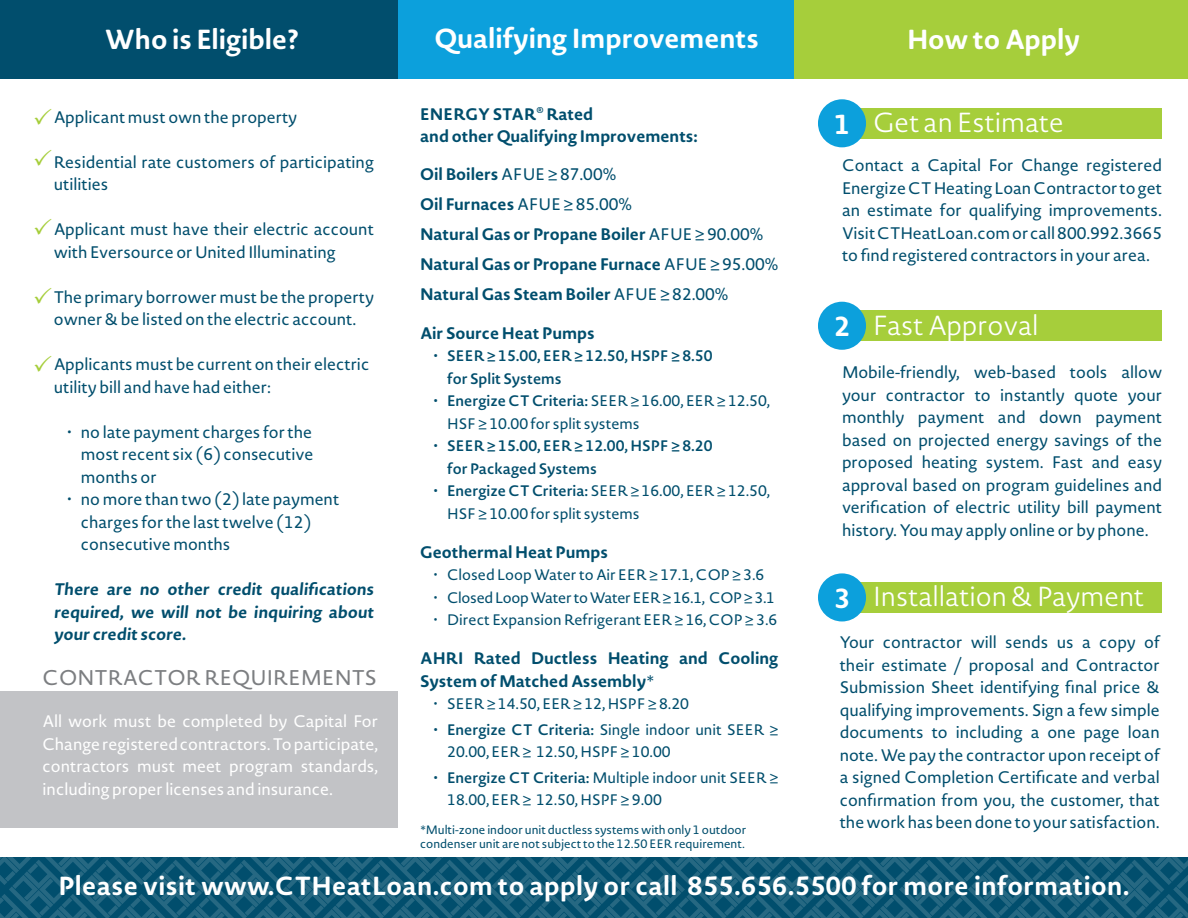
<style>
.page{position:relative;width:1188px;height:918px;background:#fff}
.page>*{position:absolute;margin:0;border:0;box-sizing:border-box;transform-origin:0 0}
.t1{font:700 27.15px "Novel Sans Rd Pro";color:#fff}
.t2{font:300 27.15px "Novel Sans Rd Pro";color:#fff}
.t3{font:700 25.8px "Novel Sans Rd Pro";letter-spacing:.015em;color:#fff}
.Paragraph_Style_1{font:21px "Novel Sans Rd Pro";color:#7c7e81}
.Paragraph_Style_1-2{font:16.5px/22.5px "Novel Sans Rd Pro";color:#014e6d}
.Paragraph_Style_1-3{font:700 16.5px/22.5px "Novel Sans Rd Pro";color:#014e6d}
.Paragraph_Style_1-4{font:16.5px/22.5px "Novel Sans Rd Pro";color:#fff;text-align:justify}
.t4{font:15px/22.5px "Novel Sans Rd Pro";color:#014e6d}
.t5{font:600 15px/22.5px "Novel Sans Rd Pro";color:#014e6d}
.t6{font:15px "Novel Sans Rd Pro";letter-spacing:-.02em;color:#014e6d}
.Paragraph_Style_1-5{font:12px "Novel Sans Rd Pro";color:#014e6d}
.s1{font-weight:700}
.s2{font-weight:400}
.s3{font-weight:600}
</style>
<div class="page">
<div style="left:398px;top:0;width:397px;height:79px;background:#0ca0dc"></div>
<div style="left:0;top:0;width:397px;height:79px;background:#014e6d"></div>
<div style="left:0;top:691px;width:397px;height:136px;background:#c2c3c6"></div>
<div style="left:837px;top:108px;width:325px;height:30px;background:#a6ce3b"></div>
<div style="left:795px;top:0;width:393px;height:78px;background:#a6ce3b"></div>
<div style="left:818px;top:99px;width:48px;height:48px;background:#0ca0dc;border-radius:50%"></div>
<div style="left:837px;top:311px;width:325px;height:30px;background:#a6ce3b"></div>
<div style="left:818px;top:302px;width:48px;height:48px;background:#0ca0dc;border-radius:50%"></div>
<div style="left:837px;top:582px;width:325px;height:31px;background:#a6ce3b"></div>
<div style="left:818px;top:573px;width:48px;height:48px;background:#0ca0dc;border-radius:50%"></div>
<svg style="left:0;top:858px;width:1188px;height:60px;background:#135a77"></svg>
<p class="t1" style="left:105px;top:20px;width:195px">Who is Eligible?</p>
<p class="t1" style="left:435px;top:19px;width:326px">Qualifying Improvements</p>
<p class="Paragraph_Style_1-2" style="left:54px;top:105px;width:245px">Applicant must own the property</p>
<p class="Paragraph_Style_1-2" style="left:54px;top:150px;width:322px">Residential rate customers of participating utilities</p>
<p class="Paragraph_Style_1-2" style="left:54px;top:218px;width:322px">Applicant must have their electric account with Eversource or United Illuminating</p>
<p class="Paragraph_Style_1-2" style="left:54px;top:285px;width:322px">The primary borrower must be the property owner &amp; be listed on the electric account.</p>
<p class="Paragraph_Style_1-2" style="left:54px;top:353px;width:317px">Applicants must be current on their electric utility bill and have had either:</p>
<p class="Paragraph_Style_1-2" style="left:81px;top:420px;width:234px;text-align:justify;text-indent:-14px">• no late payment charges for the most recent six (6) consecutive months or</p>
<p class="Paragraph_Style_1-2" style="left:81px;top:488px;width:260px;text-indent:-14px">• no more than two (2) late payment charges for the last twelve (12) consecutive months</p>
<p class="Paragraph_Style_1-3" style="left:54px;top:578px;width:324px;text-align:justify">There are no other credit qualifications required, we will not be inquiring about your credit score.</p>
<p class="Paragraph_Style_1" style="left:43px;top:662px;width:336px">CONTRACTOR REQUIREMENTS</p>
<p class="Paragraph_Style_1-4" style="left:43px;top:710px;width:337px">All work must be completed by Capital For Change registered contractors. To participate, contractors must meet program standards, including proper licenses and insurance.</p>
<p class="Paragraph_Style_1-3" style="left:420px;top:102px;width:174px">ENERGY STAR<sup>®</sup> Rated</p>
<p class="Paragraph_Style_1-3" style="left:420px;top:125px;width:279px">and other Qualifying Improvements:</p>
<p class="Paragraph_Style_1-2" style="left:420px;top:162px;width:197px"><span class="s1">Oil Boilers</span> AFUE ≥ 87.00%</p>
<p class="Paragraph_Style_1-3" style="left:420px;top:192px;width:213px">Oil Furnaces <span class="s2">AFUE ≥ 85.00%</span></p>
<p class="Paragraph_Style_1-3" style="left:420px;top:222px;width:345px">Natural Gas or Propane Boiler <span class="s2">AFUE ≥ 90.00%</span></p>
<p class="Paragraph_Style_1-3" style="left:420px;top:252px;width:360px">Natural Gas or Propane Furnace <span class="s2">AFUE ≥ 95.00%</span></p>
<p class="Paragraph_Style_1-3" style="left:420px;top:282px;width:310px">Natural Gas Steam Boiler <span class="s2">AFUE ≥ 82.00%</span></p>
<p class="Paragraph_Style_1-3" style="left:420px;top:321px;width:176px">Air Source Heat Pumps</p>
<p class="t5" style="left:447px;top:344px;width:267px;text-indent:-14px">• SEER ≥ 15.00, EER ≥ 12.50, HSPF ≥ 8.50 for Split Systems</p>
<p class="t4" style="left:447px;top:390px;width:324px;text-indent:-14px"><span class="s3">• Energize CT Criteria:</span> SEER ≥ 16.00, EER ≥ 12.50,<br>HSF ≥ 10.00 for split systems</p>
<p class="t5" style="left:447px;top:434px;width:267px;text-indent:-14px">• SEER ≥ 15.00, EER ≥ 12.00, HSPF ≥ 8.20 for Packaged Systems</p>
<p class="t4" style="left:447px;top:480px;width:324px;text-indent:-14px"><span class="s3">• Energize CT Criteria:</span> SEER ≥ 16.00, EER ≥ 12.50,<br>HSF ≥ 10.00 for split systems</p>
<p class="Paragraph_Style_1-3" style="left:420px;top:540px;width:189px">Geothermal Heat Pumps</p>
<p class="t4" style="left:434px;top:564px;width:332px">• Closed Loop Water to Air EER ≥ 17.1, COP ≥ 3.6</p>
<p class="t6" style="left:434px;top:587px;width:343px">• Closed Loop Water to Water EER ≥ 16.1, COP ≥ 3.1</p>
<p class="t4" style="left:434px;top:609px;width:345px">• Direct Expansion Refrigerant EER ≥ 16, COP ≥ 3.6</p>
<p class="Paragraph_Style_1-3" style="left:420px;top:647px;width:360px">AHRI Rated Ductless Heating and Cooling<br>System of Matched Assembly<span class="s2">*</span></p>
<p class="t4" style="left:434px;top:693px;width:257px">• SEER ≥ 14.50, EER ≥ 12, HSPF ≥ 8.20</p>
<p class="t4" style="left:447px;top:718px;width:333px;text-indent:-14px"><span class="s3">• Energize CT Criteria:</span> Single indoor unit SEER ≥<br>20.00, EER ≥ 12.50, HSPF ≥ 10.00</p>
<p class="t4" style="left:447px;top:766px;width:333px;text-indent:-14px"><span class="s3">• Energize CT Criteria:</span> Multiple indoor unit SEER ≥<br>18.00, EER ≥ 12.50, HSPF ≥ 9.00</p>
<p class="Paragraph_Style_1-5" style="left:420px;top:821px;width:328px">*Multi-zone indoor unit ductless systems with only 1 outdoor</p>
<p class="Paragraph_Style_1-5" style="left:420px;top:835px;width:326px">condenser unit are not subject to the 12.50 EER requirement.</p>
<p class="t1" style="left:907px;top:20px;width:174px">How to Apply</p>
<p class="t1" style="left:834px;top:104px;width:17px">1</p>
<p class="t2" style="left:873px;top:103px;width:192px">Get an Estimate</p>
<p class="Paragraph_Style_1-2" style="left:842px;top:154px;width:322px;text-align:justify">Contact a Capital For Change registered Energize CT Heating Loan Contractor to get an estimate for qualifying improvements.<br>Visit CTHeatLoan.com or call 800.992.3665 to find registered contractors in your area.</p>
<p class="t1" style="left:834px;top:306px;width:17px">2</p>
<p class="t2" style="left:873px;top:306px;width:167px">Fast Approval</p>
<p class="Paragraph_Style_1-2" style="left:842px;top:361px;width:322px;text-align:justify">Mobile-friendly, web-based tools allow your contractor to instantly quote your monthly payment and down payment based on projected energy savings of the proposed heating system. Fast and easy approval based on program guidelines and verification of electric utility bill payment history. You may apply online or by phone.</p>
<p class="t1" style="left:834px;top:578px;width:17px">3</p>
<p class="t2" style="left:873px;top:577px;width:273px">Installation &amp; Payment</p>
<p class="Paragraph_Style_1-2" style="left:840px;top:631px;width:322px;text-align:justify">Your contractor will sends us a copy of their estimate / proposal and Contractor Submission Sheet identifying final price &amp; qualifying improvements. Sign a few simple documents to including a one page loan note. We pay the contractor upon receipt of a signed Completion Certificate and verbal confirmation from you, the customer, that the work has been done to your satisfaction.</p>
<p class="t3" style="left:58px;top:867px;width:1073px">Please visit www.CTHeatLoan.com to apply or call 855.656.5500 for more information.</p>
</div>
